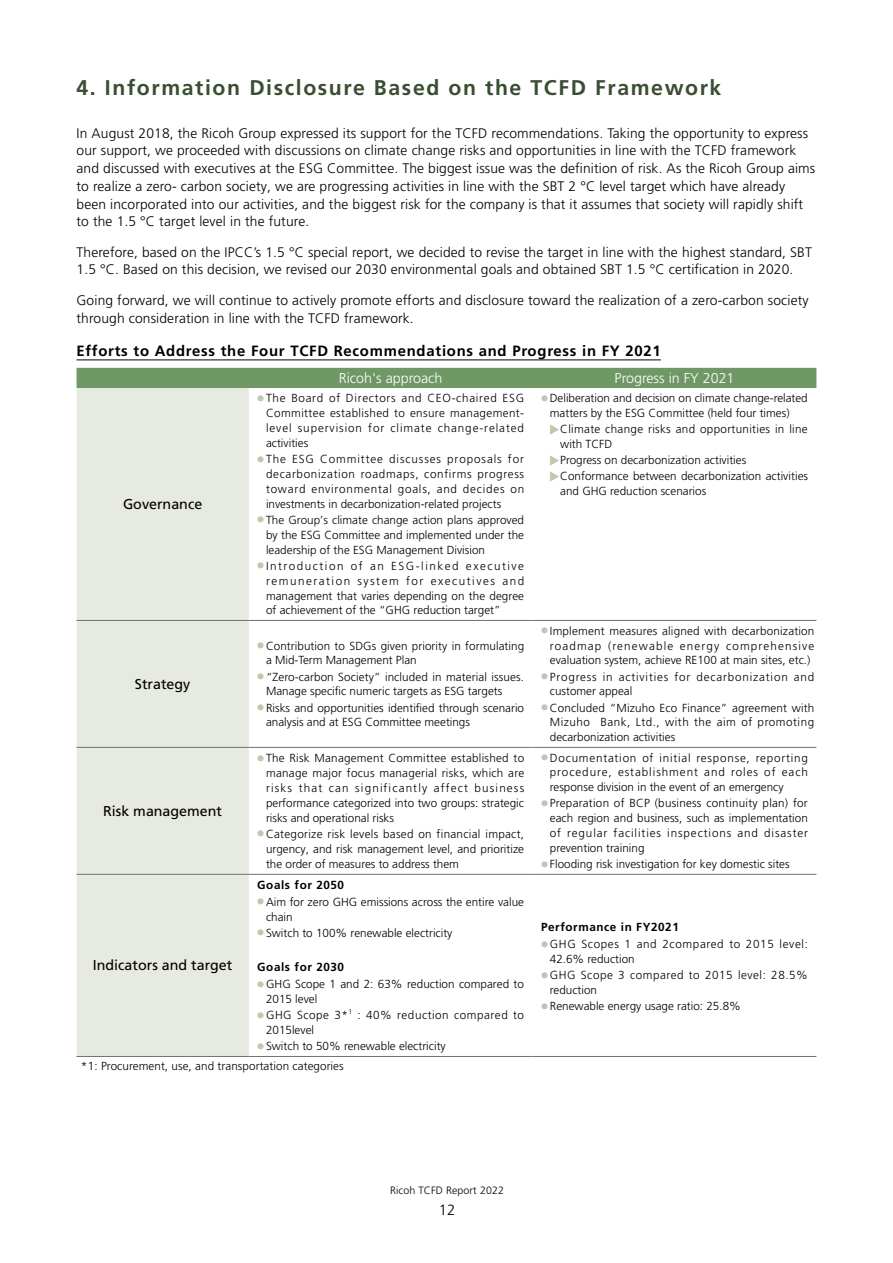
<style>
.page{position:relative;width:893px;height:1263px;background:#fff}
.page>*{position:absolute;margin:0;border:0;box-sizing:border-box;transform-origin:0 0}
.t1{font:700 21.3px "Frutiger LT Pro";letter-spacing:.075em;color:#3a4e34}
.t2{font:700 14.85px "Frutiger LT Pro";letter-spacing:.05em;color:#000}
.t3{font:300 14.85px "Frutiger LT Pro";color:#000}
.t4{font:14.25px "Frutiger LT Pro";color:#000}
.t5{font:300 14.25px "Frutiger LT Pro";color:#fff}
.t6{font:300 13.8px/17.7px "Frutiger LT Pro";letter-spacing:.01em;color:#000}
.t7{font:300 11.7px/14.9px "Frutiger LT Pro";color:#000;text-align:justify}
.t8{font:300 11.7px/14.9px "Frutiger LT Pro";letter-spacing:.045em;color:#000}
.t9{font:300 11.7px/14.9px "Frutiger LT Pro";letter-spacing:.07em;color:#000}
.t10{font:300 11.7px/14.9px "Frutiger LT Pro";letter-spacing:.025em;color:#000}
.t11{font:300 11.7px/14.9px "Frutiger LT Pro";letter-spacing:.055em;color:#000}
.t12{font:700 11.7px "Frutiger LT Pro";letter-spacing:.05em;color:#000}
.t13{font:300 10.65px "Frutiger LT Pro";letter-spacing:.01em;color:#000}
.t14{font:300 6.75px "Frutiger LT Pro";color:#000}
.s1{font-family:"P Shin Go Pr 6 N";font-size:7.05px;color:#bcc9af}
.s2{font-family:"P Shin Go Pr 6 N";color:#bcc9af}
</style>
<div class="page">
<hr style="left:77px;top:359px;width:584px;height:2px;background:#595757">
<div style="left:77px;top:368px;width:739px;height:20px;background:#709766"></div>
<div style="left:77px;top:388px;width:172px;height:668px;background:#e6eae0"></div>
<hr style="left:533px;top:620px;width:283px;height:1px;background:#727171">
<hr style="left:533px;top:747px;width:283px;height:1px;background:#727171">
<hr style="left:77px;top:620px;width:172px;height:1px;background:#727171">
<hr style="left:249px;top:620px;width:284px;height:1px;background:#727171">
<hr style="left:77px;top:747px;width:172px;height:1px;background:#727171">
<hr style="left:249px;top:747px;width:284px;height:1px;background:#727171">
<hr style="left:77px;top:874px;width:172px;height:1px;background:#727171">
<hr style="left:77px;top:1056px;width:172px;height:1px;background:#727171">
<hr style="left:249px;top:874px;width:284px;height:1px;background:#727171">
<hr style="left:533px;top:874px;width:283px;height:1px;background:#727171">
<hr style="left:249px;top:1056px;width:284px;height:1px;background:#727171">
<hr style="left:533px;top:1056px;width:283px;height:1px;background:#727171">
<h1 class="t1" style="left:77px;top:74px;width:646px">4. Information Disclosure Based on the TCFD Framework</h1>
<p class="t6" style="left:77px;top:124px;width:740px">In August 2018, the Ricoh Group expressed its support for the TCFD recommendations. Taking the opportunity to express our support, we proceeded with discussions on climate change risks and opportunities in line with the TCFD framework and discussed with executives at the ESG Committee. The biggest issue was the definition of risk. As the Ricoh Group aims to realize a zero- carbon society, we are progressing activities in line with the SBT 2 °C level target which have already been incorporated into our activities, and the biggest risk for the company is that it assumes that society will rapidly shift to the 1.5 °C target level in the future.</p>
<p class="t6" style="left:77px;top:243px;width:737px">Therefore, based on the IPCC’s 1.5 °C special report, we decided to revise the target in line with the highest standard, SBT<br>1.5 °C. Based on this decision, we revised our 2030 environmental goals and obtained SBT 1.5 °C certification in 2020.</p>
<p class="t6" style="left:77px;top:291px;width:734px">Going forward, we will continue to actively promote efforts and disclosure toward the realization of a zero-carbon society through consideration in line with the TCFD framework.</p>
<p class="t2" style="left:77px;top:342px;width:586px">Efforts to Address the Four TCFD Recommendations and Progress in FY 2021</p>
<p class="t4" style="left:123px;top:496px;width:81px">Governance</p>
<p class="t4" style="left:135px;top:675px;width:57px">Strategy</p>
<p class="t4" style="left:103px;top:802px;width:120px">Risk management</p>
<p class="t4" style="left:93px;top:957px;width:141px">Indicators and target</p>
<p class="t5" style="left:339px;top:369px;width:105px">Ricoh's approach</p>
<p class="t5" style="left:614px;top:369px;width:121px">Progress in FY 2021</p>
<p class="t7" style="left:266px;top:391px;width:260px;text-indent:-9px"><span class="s1">●</span> The Board of Directors and CEO-chaired ESG Committee established to ensure management&shy;level supervision for climate change-related activities</p>
<p class="t7" style="left:266px;top:452px;width:260px;text-indent:-9px"><span class="s1">●</span> The ESG Committee discusses proposals for decarbonization roadmaps, confirms progress toward environmental goals, and decides on investments in decarbonization-related projects</p>
<p class="t7" style="left:266px;top:512px;width:260px;text-indent:-9px"><span class="s1">●</span> The Group’s climate change action plans approved by the ESG Committee and implemented under the leadership of the ESG Management Division</p>
<p class="t7" style="left:266px;top:558px;width:260px;text-indent:-9px"><span class="s1">●</span> Introduction of an ESG-linked executive remuneration system for executives and management that varies depending on the degree of achievement of the “GHG reduction target”</p>
<p class="t7" style="left:266px;top:638px;width:260px;text-indent:-9px"><span class="s1">●</span> Contribution to SDGs given priority in formulating a Mid-Term Management Plan</p>
<p class="t7" style="left:266px;top:669px;width:259px;text-indent:-9px"><span class="s1">●</span> “Zero-carbon Society” included in material issues.<br>Manage specific numeric targets as ESG targets</p>
<p class="t7" style="left:266px;top:700px;width:260px;text-indent:-9px"><span class="s1">●</span> Risks and opportunities identified through scenario analysis and at ESG Committee meetings</p>
<p class="t7" style="left:266px;top:751px;width:260px;text-indent:-9px"><span class="s1">●</span> The Risk Management Committee established to manage major focus managerial risks, which are risks that can significantly affect business performance categorized into two groups: strategic risks and operational risks</p>
<p class="t7" style="left:266px;top:826px;width:260px;text-indent:-9px"><span class="s1">●</span> Categorize risk levels based on financial impact, urgency, and risk management level, and prioritize the order of measures to address them</p>
<p class="t12" style="left:257px;top:877px;width:88px">Goals for 2050</p>
<p class="t7" style="left:266px;top:894px;width:260px;text-indent:-9px"><span class="s1">●</span> Aim for zero GHG emissions across the entire value chain</p>
<p class="t7" style="left:257px;top:925px;width:197px"><span class="s1">●</span> Switch to 100% renewable electricity</p>
<p class="t12" style="left:257px;top:960px;width:88px">Goals for 2030</p>
<p class="t7" style="left:266px;top:977px;width:260px;text-indent:-9px"><span class="s1">●</span> GHG Scope 1 and 2: 63% reduction compared to<br>2015 level</p>
<p class="t8" style="left:257px;top:1008px;width:92px"><span class="s1">●</span> GHG Scope 3*</p>
<p class="t14" style="left:348px;top:1007px;width:5px">1</p>
<p class="t8" style="left:357px;top:1008px;width:168px">: 40% reduction compared to</p>
<p class="t7" style="left:266px;top:1023px;width:50px">2015level</p>
<p class="t7" style="left:257px;top:1039px;width:190px"><span class="s1">●</span> Switch to 50% renewable electricity</p>
<p class="t7" style="left:550px;top:391px;width:259px;text-indent:-9px"><span class="s1">●</span> Deliberation and decision on climate change-related matters by the ESG Committee (held four times)</p>
<p class="t10" style="left:560px;top:422px;width:249px;text-indent:-12px"><span class="s2">▶</span>Climate change risks and opportunities in line with TCFD</p>
<p class="t7" style="left:549px;top:452px;width:261px;line-height:16.2px"><span class="s2">▶</span>Progress on decarbonization activities <span class="s2">▶</span>Conformance between decarbonization activities</p>
<p class="t7" style="left:560px;top:484px;width:147px">and GHG reduction scenarios</p>
<p class="t7" style="left:550px;top:623px;width:266px;text-indent:-9px"><span class="s1">●</span> Implement measures aligned with decarbonization roadmap (renewable energy comprehensive evaluation system, achieve RE100 at main sites, etc.)</p>
<p class="t9" style="left:550px;top:669px;width:266px;text-indent:-9px"><span class="s1">●</span> Progress in activities for decarbonization and customer appeal</p>
<p class="t7" style="left:550px;top:700px;width:266px;text-indent:-9px"><span class="s1">●</span> Concluded “Mizuho Eco Finance” agreement with Mizuho Bank, Ltd., with the aim of promoting decarbonization activities</p>
<p class="t7" style="left:550px;top:750px;width:260px;text-indent:-9px"><span class="s1">●</span> Documentation of initial response, reporting procedure, establishment and roles of each response division in the event of an emergency</p>
<p class="t7" style="left:550px;top:796px;width:260px;text-indent:-9px"><span class="s1">●</span> Preparation of BCP (business continuity plan) for each region and business, such as implementation of regular facilities inspections and disaster prevention training</p>
<p class="t7" style="left:541px;top:857px;width:250px"><span class="s1">●</span> Flooding risk investigation for key domestic sites</p>
<p class="t12" style="left:541px;top:919px;width:139px">Performance in FY2021</p>
<p class="t11" style="left:550px;top:937px;width:260px;text-indent:-9px"><span class="s1">●</span> GHG Scopes 1 and 2compared to 2015 level:<br>42.6% reduction</p>
<p class="t8" style="left:550px;top:968px;width:259px;text-indent:-9px"><span class="s1">●</span> GHG Scope 3 compared to 2015 level: 28.5% reduction</p>
<p class="t7" style="left:541px;top:999px;width:201px"><span class="s1">●</span> Renewable energy usage ratio: 25.8%</p>
<p class="t7" style="left:81px;top:1058px;width:264px">*1: Procurement, use, and transportation categories</p>
<p class="t13" style="left:390px;top:1184px;width:115px">Ricoh TCFD Report 2022</p>
<p class="t3" style="left:439px;top:1201px;width:18px">12</p>
</div>
